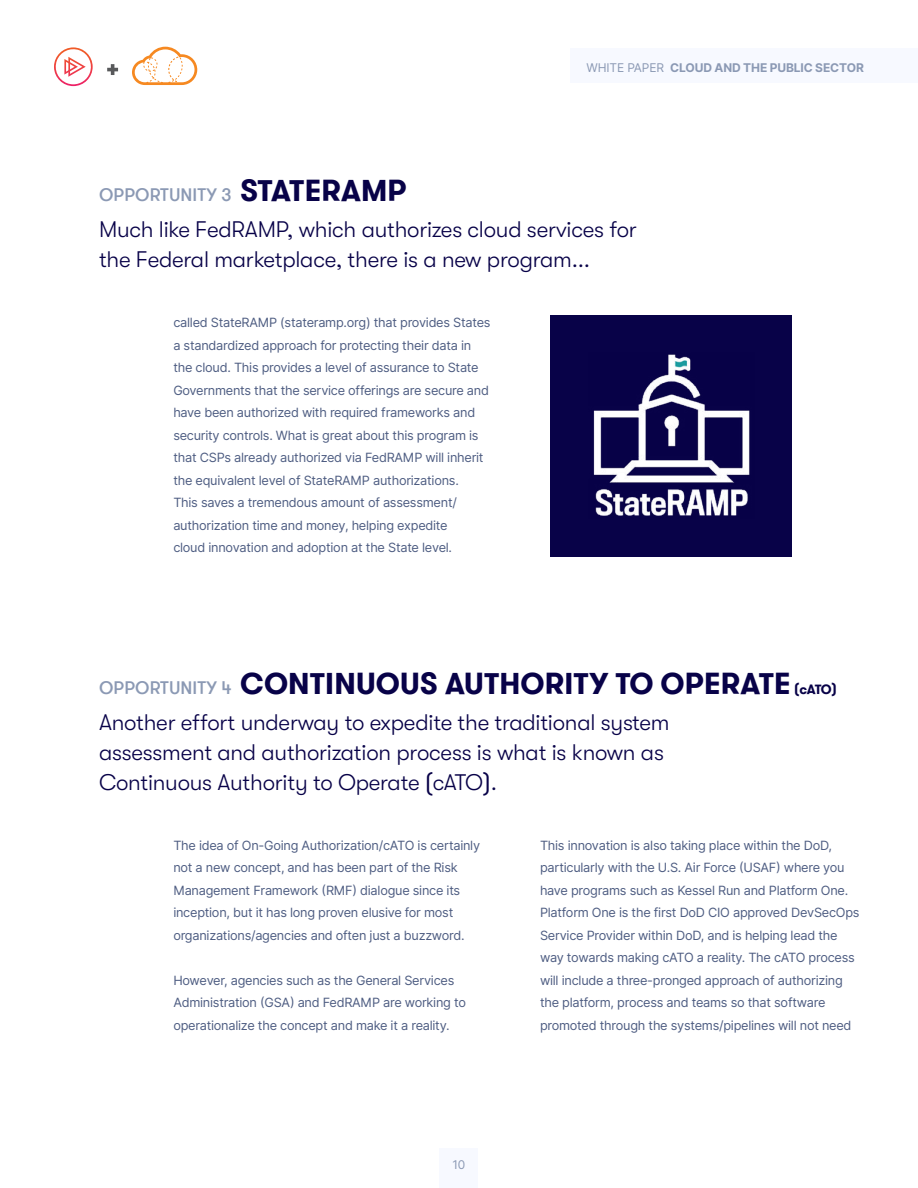
<style>
.page{position:relative;width:918px;height:1188px;background:#fff}
.page>*{position:absolute;margin:0;border:0;box-sizing:border-box;transform-origin:0 0}
.t1{font:700 30px "GT Walsheim Pro";letter-spacing:.005em;color:#080248}
.t2{font:300 22.5px/30px "GT Walsheim Pro";letter-spacing:-.01em;color:#080248}
.t3{font:500 18px "GT Walsheim Pro";letter-spacing:.005em;color:#8b99b4}
.t4{font:700 13.5px "GT Walsheim Pro";color:#080248}
.t5{font:12.75px/22.5px "Inter";letter-spacing:-.02em;color:#4e5d82}
.t6{font:700 12px "Inter";letter-spacing:-.01em;color:#8b99b4}
.t7{font:12px "Inter";color:#8b99b4}
.s1{font-weight:700;font-size:30px;color:#080248}
.s2{font-weight:400}
.s3{font-weight:500;font-size:18px;color:#8b99b4}
</style>
<div class="page">
<div style="left:440px;top:1149px;width:38px;height:39px;background:#f7f9ff"></div>
<div style="left:570px;top:49px;width:348px;height:34px;background:#f7f9ff"></div>
<svg style="left:54px;top:47px;width:39px;height:39px"></svg>
<svg style="left:132px;top:47px;width:66px;height:38px"></svg>
<svg style="left:107px;top:64px;width:11px;height:11px"></svg>
<div style="left:551px;top:315px;width:241px;height:241px;background:#080248"></div>
<img style="left:593px;top:354px;width:157px;height:162px">
<h3 class="t3" style="left:99px;top:183px;width:309px">OPPORTUNITY 3 <span class="s1">STATERAMP</span></h3>
<p class="t6" style="left:587px;top:58px;width:279px"><span class="s2">WHITE PAPER</span> CLOUD AND THE PUBLIC SECTOR</p>
<h2 class="t2" style="left:99px;top:214px;width:539px">Much like FedRAMP, which authorizes cloud services for the Federal marketplace, there is a new program...</h2>
<p class="t5" style="left:173px;top:311px;width:319px">called StateRAMP (stateramp.org) that provides States a standardized approach for protecting their data in the cloud. This provides a level of assurance to State Governments that the service offerings are secure and have been authorized with required frameworks and security controls. What is great about this program is that CSPs already authorized via FedRAMP will inherit the equivalent level of StateRAMP authorizations.<br>This saves a tremendous amount of assessment/ authorization time and money, helping expedite<br>cloud innovation and adoption at the State level.</p>
<h1 class="t1" style="left:99px;top:664px;width:693px"><span class="s3">OPPORTUNITY 4</span> CONTINUOUS AUTHORITY TO OPERATE</h1>
<p class="t4" style="left:794px;top:680px;width:44px">(cATO)</p>
<h2 class="t2" style="left:99px;top:708px;width:572px">Another effort underway to expedite the traditional system assessment and authorization process is what is known as<br>Continuous Authority to Operate <span class="s2">(</span>cATO<span class="s2">)</span>.</h2>
<p class="t5" style="left:173px;top:833px;width:308px">The idea of On-Going Authorization/cATO is certainly not a new concept, and has been part of the Risk Management Framework (RMF) dialogue since its inception, but it has long proven elusive for most organizations/agencies and often just a buzzword.</p>
<p class="t5" style="left:173px;top:968px;width:294px">However, agencies such as the General Services<br>Administration (GSA) and FedRAMP are working to operationalize the concept and make it a reality.</p>
<p class="t7" style="left:453px;top:1156px;width:14px">10</p>
<p class="t5" style="left:540px;top:833px;width:321px">This innovation is also taking place within the DoD, particularly with the U.S. Air Force (USAF) where you have programs such as Kessel Run and Platform One.<br>Platform One is the first DoD CIO approved DevSecOps Service Provider within DoD, and is helping lead the way towards making cATO a reality. The cATO process will include a three-pronged approach of authorizing the platform, process and teams so that software promoted through the systems/pipelines will not need</p>
</div>
